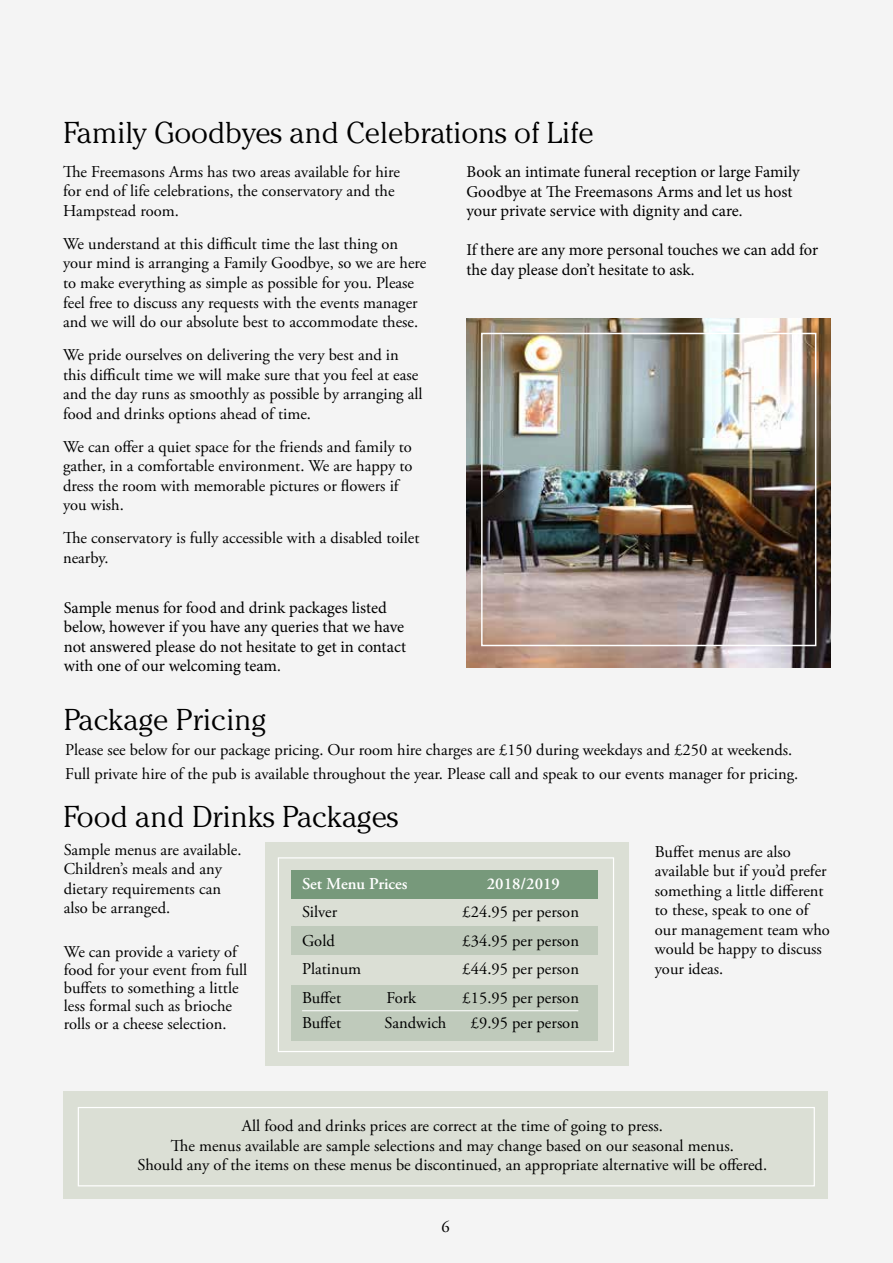
<style>
.page{position:relative;width:893px;height:1263px;background:#f4f4f4}
.page>*{position:absolute;margin:0;border:0;box-sizing:border-box;transform-origin:0 0}
.t1{font:300 30px "Cheltenham";color:#000}
.t2{font:16.5px/19.5px "Adobe Garamond Pro";color:#000}
.t3{font:16.5px/19.5px "Minion Pro";letter-spacing:-.005em;color:#000}
.t4{font:600 16.5px "Adobe Garamond Pro";color:#fff}
</style>
<div class="page">
<div style="left:63px;top:1091px;width:765px;height:108px;background:#dbdfd5"></div>
<div style="left:78px;top:1107px;width:737px;height:79px;border:1px solid #fff"></div>
<div style="left:266px;top:843px;width:363px;height:223px;background:#dbdfd5"></div>
<div style="left:278px;top:857px;width:336px;height:195px;border:1px solid #fff"></div>
<div style="left:291px;top:870px;width:307px;height:29px;background:#77997b"></div>
<div style="left:291px;top:985px;width:307px;height:55px;background:#bfcabb"></div>
<div style="left:291px;top:926px;width:307px;height:29px;background:#bfcabb"></div>
<img style="left:466px;top:319px;width:365px;height:349px">
<div style="left:481px;top:333px;width:335px;height:313px;border:2px solid #fff"></div>
<hr style="left:302px;top:1010px;width:276px;height:1px;background:#fff">
<h1 class="t1" style="left:63px;top:115px;width:532px">Family Goodbyes and Celebrations of Life</h1>
<p class="t2" style="left:63px;top:163px;width:338px">The Freemasons Arms has two areas available for hire for end of life celebrations, the conservatory and the<br>Hampstead room.</p>
<p class="t2" style="left:63px;top:235px;width:365px">We understand at this difficult time the last thing on your mind is arranging a Family Goodbye, so we are here to make everything as simple as possible for you. Please feel free to discuss any requests with the events manager and we will do our absolute best to accommodate these.</p>
<p class="t2" style="left:63px;top:346px;width:361px">We pride ourselves on delivering the very best and in this difficult time we will make sure that you feel at ease and the day runs as smoothly as possible by arranging all food and drinks options ahead of time.</p>
<p class="t2" style="left:63px;top:437px;width:351px">We can offer a quiet space for the friends and family to gather, in a comfortable environment. We are happy to dress the room with memorable pictures or flowers if you wish.</p>
<p class="t2" style="left:63px;top:529px;width:358px">The conservatory is fully accessible with a disabled toilet nearby.</p>
<p class="t3" style="left:64px;top:598px;width:344px">Sample menus for food and drink packages listed below, however if you have any queries that we have not answered please do not hesitate to get in contact with one of our welcoming team.</p>
<h1 class="t1" style="left:64px;top:702px;width:204px">Package Pricing</h1>
<p class="t3" style="left:466px;top:162px;width:335px">Book an intimate funeral reception or large Family<br>Goodbye at The Freemasons Arms and let us host your private service with dignity and care.</p>
<p class="t3" style="left:466px;top:240px;width:353px">If there are any more personal touches we can add for the day please don’t hesitate to ask.</p>
<p class="t2" style="left:65px;top:739px;width:735px;line-height:24px">Please see below for our package pricing. Our room hire charges are £150 during weekdays and £250 at weekends.<br>Full private hire of the pub is available throughout the year. Please call and speak to our events manager for pricing.</p>
<h1 class="t1" style="left:63px;top:799px;width:337px">Food and Drinks Packages</h1>
<p class="t2" style="left:64px;top:840px;width:179px">Sample menus are available.<br>Children’s meals and any dietary requirements can also be arranged.</p>
<p class="t2" style="left:655px;top:842px;width:177px">Buffet menus are also available but if you’d prefer something a little different to these, speak to one of our management team who would be happy to discuss your ideas.</p>
<p class="t4" style="left:302px;top:874px;width:107px">Set Menu Prices</p>
<p class="t4" style="left:487px;top:874px;width:75px">2018/2019</p>
<p class="t2" style="left:302px;top:903px;width:37px">Silver</p>
<p class="t2" style="left:463px;top:903px;width:118px">£24.95 per person</p>
<p class="t2" style="left:302px;top:931px;width:34px">Gold</p>
<p class="t2" style="left:463px;top:931px;width:118px">£34.95 per person</p>
<p class="t2" style="left:302px;top:960px;width:61px">Platinum</p>
<p class="t2" style="left:463px;top:960px;width:118px">£44.95 per person</p>
<p class="t2" style="left:302px;top:988px;width:41px">Buffet</p>
<p class="t2" style="left:386px;top:988px;width:31px">Fork</p>
<p class="t2" style="left:463px;top:988px;width:118px">£15.95 per person</p>
<p class="t2" style="left:302px;top:1014px;width:41px">Buffet</p>
<p class="t2" style="left:385px;top:1014px;width:63px">Sandwich</p>
<p class="t2" style="left:471px;top:1014px;width:110px">£9.95 per person</p>
<p class="t2" style="left:64px;top:943px;width:185px;line-height:18px">We can provide a variety of food for your event from full buffets to something a little less formal such as brioche rolls or a cheese selection.</p>
<p class="t2" style="left:138px;top:1117px;width:631px;text-align:center">All food and drinks prices are correct at the time of going to press.<br>The menus available are sample selections and may change based on our seasonal menus.<br>Should any of the items on these menus be discontinued, an appropriate alternative will be offered.</p>
<p class="t2" style="left:442px;top:1218px;width:10px">6</p>
</div>
